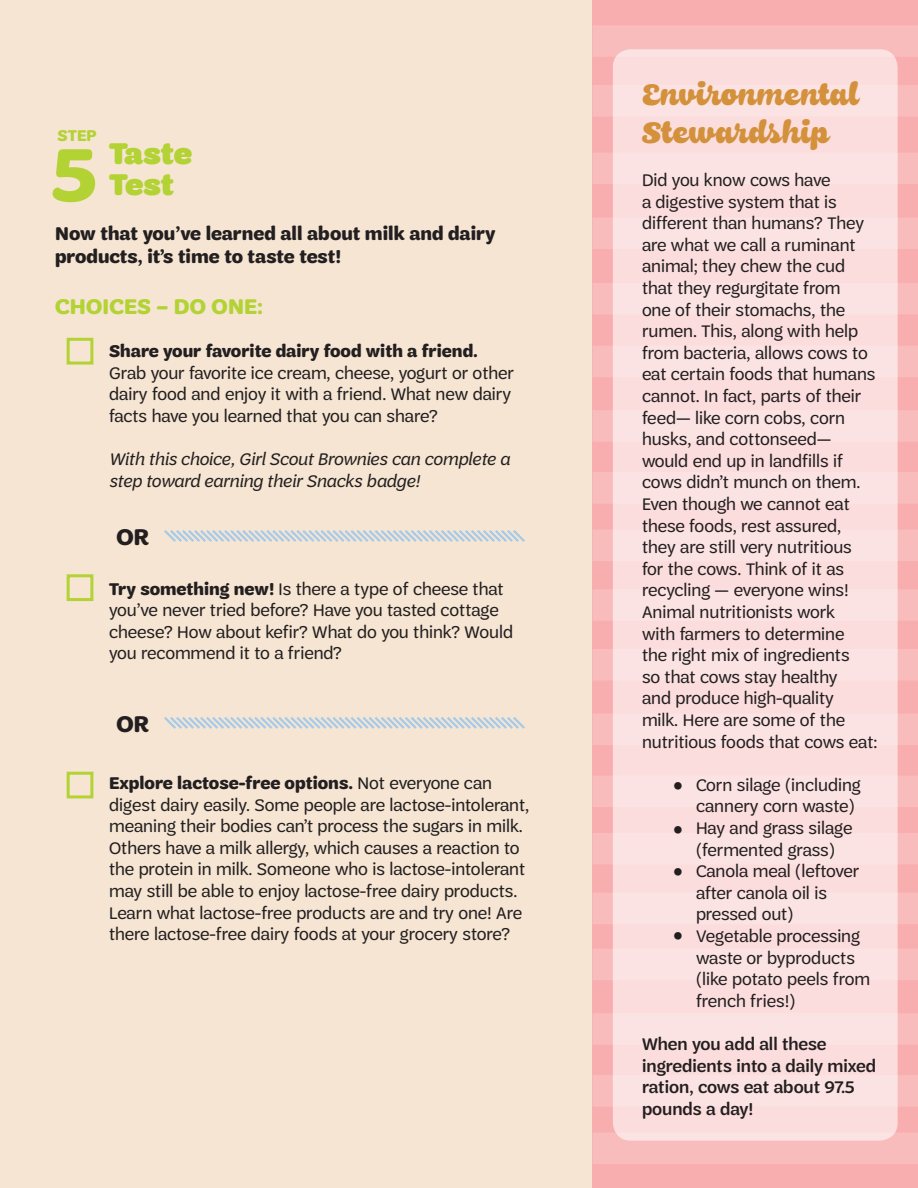
<style>
.page{position:relative;width:918px;height:1188px;background:#fff}
.page>*{position:absolute;margin:0;border:0;box-sizing:border-box;transform-origin:0 0}
.t1{font:700 79.5px "Trefoil Sans";color:#b3d234}
.t2{font:31.5px/37.8px "Shortbread Script";color:#d4913c}
.t3{font:900 31.5px/31.5px "Trefoil Sans";color:#b3d234}
.t4{font:28.5px/43px "Minion Pro";color:#231f20;text-align:justify}
.t5{font:700 24px "Trefoil Sans";color:#231f20}
.t6{font:700 22.5px "Trefoil Sans";letter-spacing:.01em;color:#b3d234}
.t7{font:700 19.5px/23.4px "Trefoil Sans";color:#231f20}
.t8{font:18px/21.6px "Trefoil Sans";color:#231f20}
.t9{font:italic 18px/21.6px "Trefoil Sans";color:#231f20}
.t10{font:500 18px/21.6px "Trefoil Sans";color:#231f20}
.t11{font:700 18px "Trefoil Sans";color:#231f20}
.t12{font:700 16.5px "Trefoil Sans";color:#b3d234}
.s1{font-weight:700}
</style>
<div class="page">
<div style="left:0;top:0;width:592px;height:1188px;background:#f5e5d2"></div>
<div style="left:67px;top:338px;width:26px;height:27px;border:3px solid #b3d234"></div>
<svg style="left:164px;top:530px;width:361px;height:12px"></svg>
<div style="left:592px;top:0;width:326px;height:1188px;background:#f8aeae"></div>
<div style="left:592px;top:25px;width:326px;height:32px;background:#f9bcbc"></div>
<div style="left:592px;top:85px;width:326px;height:32px;background:#f9bcbc"></div>
<div style="left:592px;top:153px;width:326px;height:31px;background:#f9bcbc"></div>
<div style="left:592px;top:218px;width:326px;height:31px;background:#f9bcbc"></div>
<div style="left:592px;top:283px;width:326px;height:31px;background:#f9bcbc"></div>
<div style="left:592px;top:346px;width:326px;height:31px;background:#f9bcbc"></div>
<div style="left:592px;top:410px;width:326px;height:32px;background:#f9bcbc"></div>
<div style="left:592px;top:472px;width:326px;height:32px;background:#f9bcbc"></div>
<div style="left:592px;top:530px;width:326px;height:31px;background:#f9bcbc"></div>
<div style="left:592px;top:589px;width:326px;height:32px;background:#f9bcbc"></div>
<div style="left:592px;top:649px;width:326px;height:32px;background:#f9bcbc"></div>
<div style="left:592px;top:714px;width:326px;height:31px;background:#f9bcbc"></div>
<div style="left:592px;top:776px;width:326px;height:31px;background:#f9bcbc"></div>
<div style="left:592px;top:833px;width:326px;height:31px;background:#f9bcbc"></div>
<div style="left:592px;top:893px;width:326px;height:31px;background:#f9bcbc"></div>
<div style="left:592px;top:949px;width:326px;height:31px;background:#f9bcbc"></div>
<div style="left:592px;top:1013px;width:326px;height:32px;background:#f9bcbc"></div>
<div style="left:592px;top:1075px;width:326px;height:32px;background:#f9bcbc"></div>
<div style="left:592px;top:1133px;width:326px;height:31px;background:#f9bcbc"></div>
<div style="left:67px;top:574px;width:26px;height:27px;border:3px solid #b3d234"></div>
<svg style="left:164px;top:717px;width:361px;height:12px"></svg>
<div style="left:613px;top:49px;width:285px;height:1092px;background:#fce0e0;border-radius:18px"></div>
<div style="left:67px;top:772px;width:26px;height:26px;border:3px solid #b3d234"></div>
<p class="t12" style="left:58px;top:126px;width:40px">STEP</p>
<h1 class="t1" style="left:51px;top:130px;width:47px">5</h1>
<h2 class="t3" style="left:109px;top:137px;width:84px">Taste<br>Test</h2>
<p class="t7" style="left:55px;top:222px;width:442px">Now that you’ve learned all about milk and dairy products, it’s time to taste test!</p>
<p class="t6" style="left:55px;top:294px;width:209px">CHOICES – DO ONE:</p>
<p class="t11" style="left:109px;top:341px;width:370px">Share your favorite dairy food with a friend.</p>
<p class="t8" style="left:109px;top:362px;width:406px">Grab your favorite ice cream, cheese, yogurt or other dairy food and enjoy it with a friend. What new dairy facts have you learned that you can share?</p>
<p class="t9" style="left:109px;top:448px;width:402px">With this choice, Girl Scout Brownies can complete a step toward earning their Snacks badge!</p>
<h3 class="t5" style="left:116px;top:524px;width:34px">OR</h3>
<p class="t8" style="left:109px;top:578px;width:405px"><span class="s1">Try something new!</span> Is there a type of cheese that you’ve never tried before? Have you tasted cottage cheese? How about kefir? What do you think? Would you recommend it to a friend?</p>
<h3 class="t5" style="left:116px;top:710px;width:34px">OR</h3>
<p class="t8" style="left:109px;top:772px;width:422px"><span class="s1">Explore lactose-free options.</span> Not everyone can digest dairy easily. Some people are lactose-intolerant, meaning their bodies can’t process the sugars in milk.<br>Others have a milk allergy, which causes a reaction to the protein in milk. Someone who is lactose-intolerant may still be able to enjoy lactose-free dairy products.<br>Learn what lactose-free products are and try one! Are there lactose-free dairy foods at your grocery store?</p>
<h2 class="t2" style="left:642px;top:76px;width:218px">Environmental<br>Stewardship</h2>
<p class="t8" style="left:642px;top:169px;width:237px">Did you know cows have<br>a digestive system that is different than humans? They are what we call a ruminant animal; they chew the cud that they regurgitate from<br>one of their stomachs, the rumen. This, along with help from bacteria, allows cows to eat certain foods that humans cannot. In fact, parts of their feed— like corn cobs, corn husks, and cottonseed— would end up in landfills if cows didn’t munch on them.<br>Even though we cannot eat these foods, rest assured, they are still very nutritious for the cows. Think of it as recycling — everyone wins!<br>Animal nutritionists work<br>with farmers to determine<br>the right mix of ingredients<br>so that cows stay healthy<br>and produce high-quality<br>milk. Here are some of the nutritious foods that cows eat:</p>
<p class="t8" style="left:696px;top:774px;width:175px">Corn silage (including cannery corn waste)<br>Hay and grass silage (fermented grass)<br>Canola meal (leftover after canola oil is pressed out)<br>Vegetable processing waste or byproducts (like potato peels from french fries!)</p>
<p class="t10" style="left:642px;top:1033px;width:236px">When you add all these ingredients into a daily mixed ration, cows eat about 97.5 pounds a day!</p>
<h3 class="t4" style="left:673px;top:762px;width:13px">• • •</h3>
<h3 class="t4" style="left:673px;top:912px;width:13px">•</h3>
</div>
